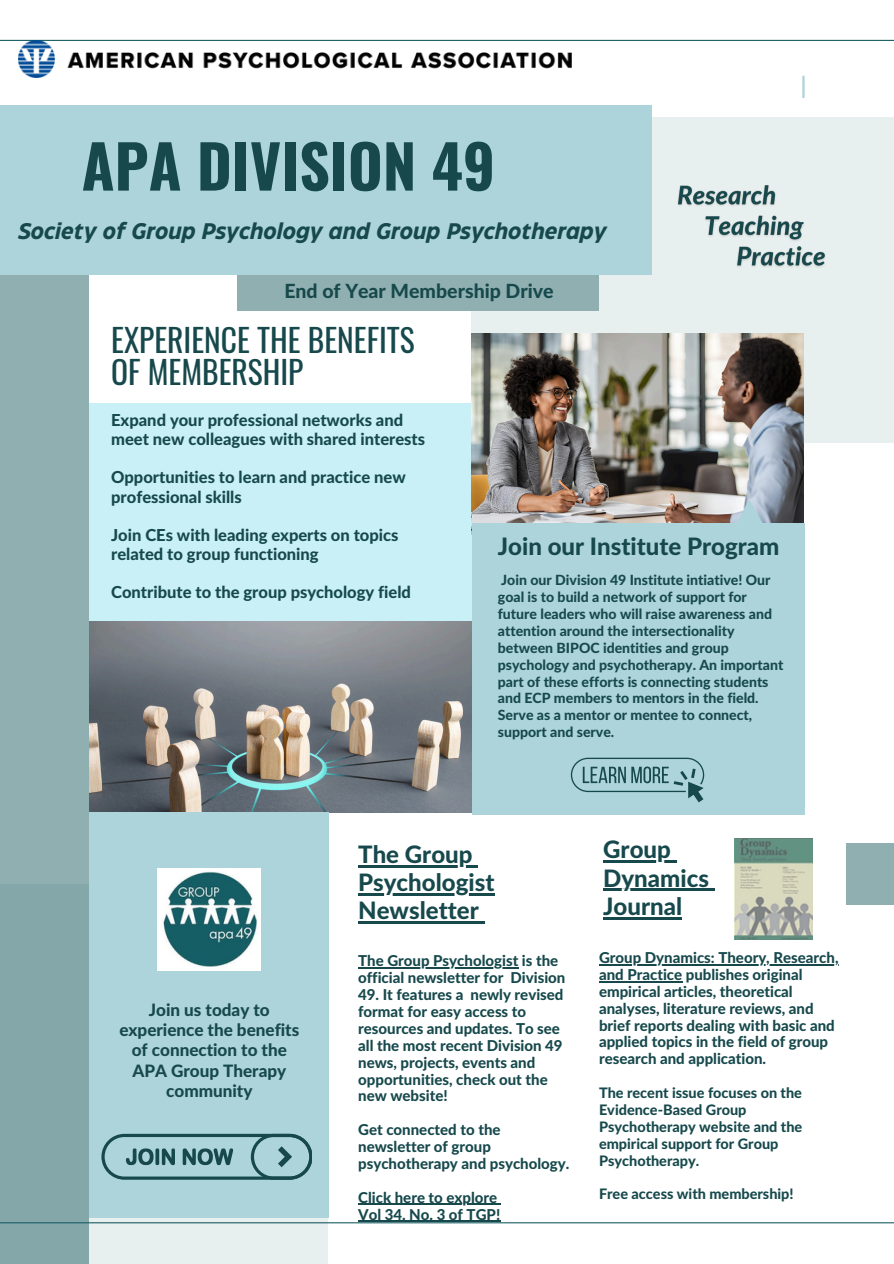
<style>
.page{position:relative;width:894px;height:1264px;background:#fff}
.page>*{position:absolute;margin:0;border:0;box-sizing:border-box;transform-origin:0 0}
.t1{font:700 59.7px "Oswald";color:#17494c}
.t2{font:31.5px/31.5px "Oswald";color:#17494c}
.t3{font:800 24px/28.2px "Lato Latin";color:#17494c}
.t4{font:italic 700 22.5px "Eastman Grotesque";color:#17494c}
.t5{font:800 19.5px "Lato Latin";color:#17494c}
.t6{font:800 17.1px/20.2px "Lato Latin";color:#17494c;text-align:center}
.t7{font:800 16.5px/19.2px "Lato Latin";color:#17494c}
.t8{font:800 15px/16.8px "Lato Latin";color:#17494c}
.t9{font:800 14.4px/16.8px "Lato Latin";color:#17494c}
.t10{font:800 14.1px/16.8px "Lato Latin";color:#17494c}
</style>
<div class="page">
<div style="left:73px;top:403px;width:398px;height:291px;background:#c8f0f6"></div>
<div style="left:0;top:274px;width:89px;height:989px;background:#90afb1"></div>
<div style="left:471px;top:117px;width:422px;height:326px;background:#e8efef"></div>
<img style="left:471px;top:333px;width:332px;height:189px">
<div style="left:0;top:105px;width:651px;height:169px;background:#acd4da"></div>
<div style="left:237px;top:274px;width:362px;height:36px;background:#90afb1"></div>
<hr style="left:802px;top:76px;width:2px;height:22px;background:#acd4da">
<div style="left:471px;top:522px;width:333px;height:292px;background:#acd4da"></div>
<svg style="left:0;top:884px;width:328px;height:379px;fill:#84a7a9"></svg>
<img style="left:89px;top:621px;width:382px;height:191px">
<div style="left:90px;top:812px;width:239px;height:405px;background:#acd4da"></div>
<div style="left:846px;top:843px;width:47px;height:62px;background:#90afb1"></div>
<hr style="left:0;top:1222px;width:893px;height:1px;background:#1a5f65">
<hr style="left:0;top:40px;width:893px;height:1px;background:#1a5f65">
<svg style="left:734px;top:500px;width:30px;height:23px"></svg>
<svg style="left:101px;top:1133px;width:211px;height:46px"></svg>
<svg style="left:570px;top:757px;width:134px;height:45px"></svg>
<img style="left:734px;top:838px;width:77px;height:101px">
<img style="left:158px;top:868px;width:102px;height:102px">
<img style="left:18px;top:41px;width:553px;height:37px">
<img style="left:651px;top:180px;width:174px;height:93px">
<hr style="left:358px;top:865px;width:114px;height:2px;background:#17494c">
<svg style="left:472px;top:865px;width:6px;height:2px"></svg>
<hr style="left:358px;top:893px;width:136px;height:2px;background:#17494c">
<hr style="left:358px;top:921px;width:120px;height:2px;background:#17494c">
<svg style="left:478px;top:921px;width:6px;height:2px"></svg>
<hr style="left:358px;top:967px;width:160px;height:1px;background:#17494c">
<hr style="left:358px;top:1203px;width:139px;height:1px;background:#17494c">
<hr style="left:358px;top:1220px;width:142px;height:1px;background:#17494c">
<hr style="left:603px;top:860px;width:67px;height:2px;background:#17494c">
<svg style="left:670px;top:860px;width:6px;height:2px"></svg>
<hr style="left:603px;top:888px;width:105px;height:3px;background:#17494c">
<svg style="left:708px;top:888px;width:6px;height:3px"></svg>
<hr style="left:603px;top:916px;width:79px;height:3px;background:#17494c">
<hr style="left:599px;top:964px;width:239px;height:1px;background:#17494c">
<hr style="left:599px;top:981px;width:83px;height:1px;background:#17494c">
<p class="t1" style="left:82px;top:119px;width:415px">APA DIVISION 49</p>
<p class="t4" style="left:18px;top:223px;width:589px">Society of Group Psychology and Group Psychotherapy</p>
<h1 class="t5" style="left:284px;top:282px;width:271px">End of Year Membership Drive</h1>
<h4 class="t2" style="left:111px;top:323px;width:305px">EXPERIENCE THE BENEFITS<br>OF MEMBERSHIP</h4>
<h5 class="t7" style="left:111px;top:411px;width:315px">Expand your professional networks and meet new colleagues with shared interests</h5>
<h2 class="t7" style="left:111px;top:469px;width:296px">Opportunities to learn and practice new professional skills</h2>
<p class="t7" style="left:111px;top:526px;width:289px">Join CEs with leading experts on topics related to group functioning</p>
<p class="t7" style="left:111px;top:583px;width:301px">Contribute to the group psychology field</p>
<p class="t10" style="left:497px;top:572px;width:287px">Join our Division 49 Institute intiative! Our goal is to build a network of support for future leaders who will raise awareness and attention around the intersectionality between BIPOC identities and group psychology and psychotherapy. An important part of these efforts is connecting students and ECP members to mentors in the field.<br>Serve as a mentor or mentee to connect, support and serve.</p>
<p class="t3" style="left:497px;top:533px;width:283px">Join our Institute Program</p>
<p class="t6" style="left:119px;top:1000px;width:181px">Join us today to experience the benefits of connection to the<br>APA Group Therapy community</p>
<p class="t3" style="left:358px;top:841px;width:116px">The Group</p>
<h3 class="t3" style="left:358px;top:869px;width:138px">Psychologist<br>Newsletter</h3>
<p class="t8" style="left:358px;top:953px;width:209px">The Group Psychologist is the official newsletter for Division</p>
<p class="t8" style="left:358px;top:987px;width:207px">49. It features a newly revised format for easy access to resources and updates. To see all the most recent Division 49 news, projects, events and opportunities, check out the new website!</p>
<p class="t8" style="left:358px;top:1122px;width:213px">Get connected to the newsletter of group psychotherapy and psychology.</p>
<p class="t8" style="left:358px;top:1189px;width:140px">Click here to explore</p>
<p class="t8" style="left:358px;top:1206px;width:143px">Vol 34. No. 3 of TGP!</p>
<h6 class="t3" style="left:603px;top:837px;width:69px">Group</h6>
<p class="t3" style="left:603px;top:865px;width:107px">Dynamics<br>Journal</p>
<h3 class="t8" style="left:599px;top:950px;width:241px">Group Dynamics: Theory, Research, and Practice publishes original empirical articles, theoretical analyses, literature reviews, and brief reports dealing with basic and applied topics in the field of group research and application.</h3>
<p class="t9" style="left:599px;top:1085px;width:205px">The recent issue focuses on the<br>Evidence-Based Group<br>Psychotherapy website and the empirical support for Group<br>Psychotherapy.</p>
<h3 class="t9" style="left:599px;top:1186px;width:196px">Free access with membership!</h3>
</div>
